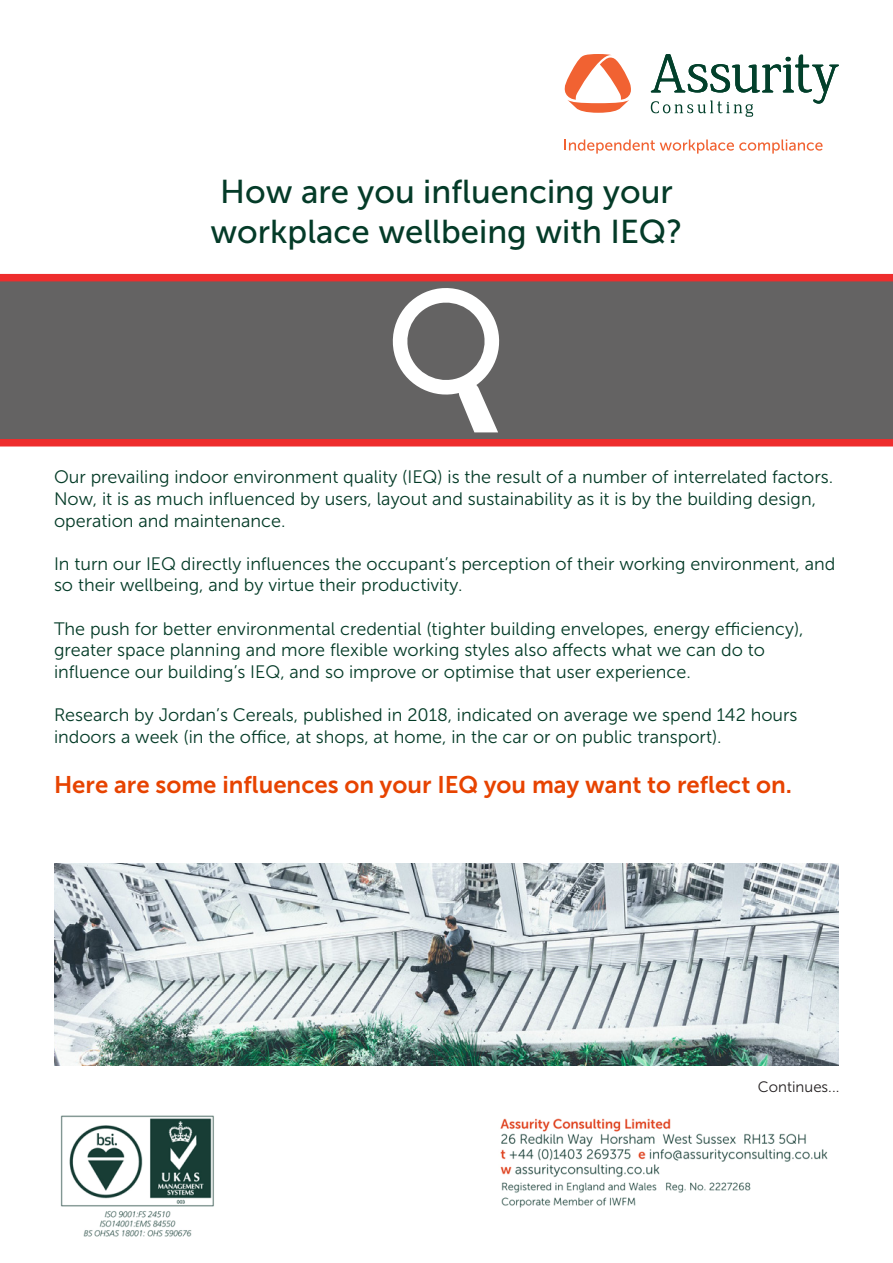
<style>
.page{position:relative;width:893px;height:1263px;background:#fff}
.page>*{position:absolute;margin:0;border:0;box-sizing:border-box;transform-origin:0 0}
.t1{font:33px "Museo Sans 500";color:#043b28}
.t2{font:24px "Museo Sans 700";color:#e74300}
.t3{font:18px/21.6px "Museo Sans 300";color:#043b27}
.t4{font:15px "Museo Sans 300";color:#231f20}
</style>
<div class="page">
<svg style="left:565px;top:139px;width:258px;height:15px"></svg>
<svg style="left:564px;top:54px;width:67px;height:59px"></svg>
<svg style="left:651px;top:54px;width:188px;height:63px"></svg>
<img style="left:60px;top:1115px;width:768px;height:122px">
<div style="left:0;top:278px;width:893px;height:165px;background:#646363"></div>
<div style="left:0;top:274px;width:893px;height:7px;background:#ee2d2d"></div>
<div style="left:0;top:439px;width:893px;height:7px;background:#ee2d2d"></div>
<svg style="left:385px;top:281px;width:120px;height:151px"></svg>
<img style="left:54px;top:863px;width:785px;height:202px">
<p class="t1" style="left:220px;top:174px;width:454px">How are you influencing your</p>
<p class="t1" style="left:210px;top:213px;width:474px">workplace wellbeing with IEQ?</p>
<p class="t3" style="left:54px;top:466px;width:781px">Our prevailing indoor environment quality (IEQ) is the result of a number of interrelated factors.<br>Now, it is as much influenced by users, layout and sustainability as it is by the building design, operation and maintenance.</p>
<p class="t3" style="left:54px;top:553px;width:783px">In turn our IEQ directly influences the occupant’s perception of their working environment, and so their wellbeing, and by virtue their productivity.</p>
<p class="t3" style="left:54px;top:618px;width:751px">The push for better environmental credential (tighter building envelopes, energy efficiency), greater space planning and more flexible working styles also affects what we can do to influence our building’s IEQ, and so improve or optimise that user experience.</p>
<p class="t3" style="left:54px;top:704px;width:745px">Research by Jordan’s Cereals, published in 2018, indicated on average we spend 142 hours indoors a week (in the office, at shops, at home, in the car or on public transport).</p>
<p class="t2" style="left:54px;top:771px;width:740px">Here are some influences on your IEQ you may want to reflect on.</p>
<p class="t4" style="left:758px;top:1079px;width:83px">Continues...</p>
</div>
